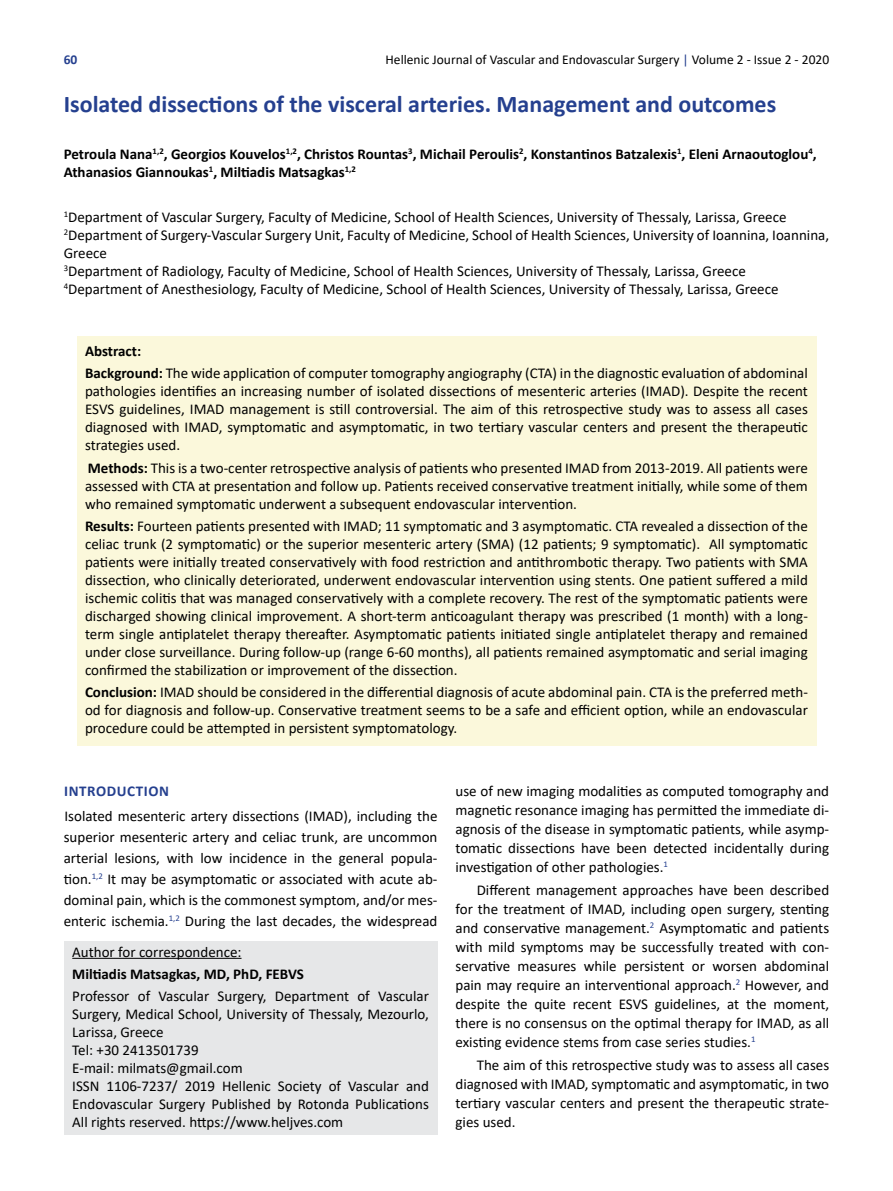
<style>
.page{position:relative;width:893px;height:1191px;background:#fff}
.page>*{position:absolute;margin:0;border:0;box-sizing:border-box;transform-origin:0 0}
.t1{font:700 24px "Calibri";color:#25408f}
.t2{font:15px/18px "Calibri";color:#000;text-align:justify}
.t3{font:700 15px/18px "Calibri";color:#000}
.t4{font:700 15px "Calibri";letter-spacing:.04em;color:#25408f}
.t5{font:13.5px "Calibri";color:#000}
.t6{font:700 13.5px "Calibri";color:#25408f}
.s1{color:#25408f}
.s2{font-weight:700}
</style>
<div class="page">
<div style="left:64px;top:941px;width:373px;height:23px;background:#e6e7e8"></div>
<hr style="left:72px;top:957px;width:170px;height:1px;background:#000">
<div style="left:64px;top:963px;width:373px;height:24px;background:#e6e7e8"></div>
<div style="left:64px;top:985px;width:373px;height:60px;background:#e6e7e8"></div>
<div style="left:64px;top:1039px;width:373px;height:24px;background:#e6e7e8"></div>
<div style="left:64px;top:1057px;width:373px;height:24px;background:#e6e7e8"></div>
<div style="left:64px;top:1075px;width:373px;height:60px;background:#e6e7e8"></div>
<div style="left:77px;top:336px;width:739px;height:32px;background:#fbf8db"></div>
<div style="left:77px;top:359px;width:739px;height:104px;background:#fbf8db"></div>
<div style="left:77px;top:453px;width:739px;height:68px;background:#fbf8db"></div>
<div style="left:77px;top:511px;width:739px;height:176px;background:#fbf8db"></div>
<div style="left:77px;top:677px;width:739px;height:68px;background:#fbf8db"></div>
<p class="t6" style="left:64px;top:50px;width:15px">60</p>
<p class="t5" style="left:386px;top:50px;width:445px">Hellenic Journal of Vascular and Endovascular Surgery <span class="s1">|</span> Volume 2 - Issue 2 - 2020</p>
<h1 class="t1" style="left:64px;top:87px;width:714px">Isolated dissections of the visceral arteries. Management and outcomes</h1>
<p class="t3" style="left:64px;top:145px;width:754px">Petroula Nana<sup>1,2</sup>, Georgios Kouvelos<sup>1,2</sup>, Christos Rountas<sup>3</sup>, Michail Peroulis<sup>2</sup>, Konstantinos Batzalexis<sup>1</sup>, Eleni Arnaoutoglou<sup>4</sup>,<br>Athanasios Giannoukas<sup>1</sup>, Miltiadis Matsagkas<sup>1,2</sup></p>
<p class="t2" style="left:64px;top:207px;width:767px;text-align:left"><sup>1</sup>Department of Vascular Surgery, Faculty of Medicine, School of Health Sciences, University of Thessaly, Larissa, Greece <sup>2</sup>Department of Surgery-Vascular Surgery Unit, Faculty of Medicine, School of Health Sciences, University of Ioannina, Ioannina, Greece<br><sup>3</sup>Department of Radiology, Faculty of Medicine, School of Health Sciences, University of Thessaly, Larissa, Greece<br><sup>4</sup>Department of Anesthesiology, Faculty of Medicine, School of Health Sciences, University of Thessaly, Larissa, Greece</p>
<p class="t2" style="left:85px;top:340px;width:724px;line-height:22.2px"><span class="s2">Abstract:<br>Background:</span> The wide application of computer tomography angiography (CTA) in the diagnostic evaluation of abdominal</p>
<p class="t2" style="left:85px;top:382px;width:724px">pathologies identifies an increasing number of isolated dissections of mesenteric arteries (IMAD). Despite the recent ESVS guidelines, IMAD management is still controversial. The aim of this retrospective study was to assess all cases diagnosed with IMAD, symptomatic and asymptomatic, in two tertiary vascular centers and present the therapeutic strategies used.</p>
<p class="t2" style="left:85px;top:458px;width:724px"><span class="s2">Methods:</span> This is a two-center retrospective analysis of patients who presented IMAD from 2013-2019. All patients were assessed with CTA at presentation and follow up. Patients received conservative treatment initially, while some of them who remained symptomatic underwent a subsequent endovascular intervention.</p>
<p class="t2" style="left:85px;top:516px;width:724px"><span class="s2">Results:</span> Fourteen patients presented with IMAD; 11 symptomatic and 3 asymptomatic. CTA revealed a dissection of the celiac trunk (2 symptomatic) or the superior mesenteric artery (SMA) (12 patients; 9 symptomatic). All symptomatic patients were initially treated conservatively with food restriction and antithrombotic therapy. Two patients with SMA dissection, who clinically deteriorated, underwent endovascular intervention using stents. One patient suffered a mild ischemic colitis that was managed conservatively with a complete recovery. The rest of the symptomatic patients were discharged showing clinical improvement. A short-term anticoagulant therapy was prescribed (1 month) with a long&shy;term single antiplatelet therapy thereafter. Asymptomatic patients initiated single antiplatelet therapy and remained under close surveillance. During follow-up (range 6-60 months), all patients remained asymptomatic and serial imaging confirmed the stabilization or improvement of the dissection.</p>
<p class="t2" style="left:85px;top:683px;width:724px"><span class="s2">Conclusion:</span> IMAD should be considered in the differential diagnosis of acute abdominal pain. CTA is the preferred meth&shy;od for diagnosis and follow-up. Conservative treatment seems to be a safe and efficient option, while an endovascular procedure could be attempted in persistent symptomatology.</p>
<p class="t4" style="left:64px;top:780px;width:106px">INTRODUCTION</p>
<p class="t2" style="left:64px;top:805px;width:375px;line-height:21px">Isolated mesenteric artery dissections (IMAD), including the superior mesenteric artery and celiac trunk, are uncommon arterial lesions, with low incidence in the general popula&shy;tion.<sup>1,2</sup> It may be asymptomatic or associated with acute ab&shy;dominal pain, which is the commonest symptom, and/or mes&shy;enteric ischemia.<sup>1,2</sup> During the last decades, the widespread</p>
<p class="t2" style="left:72px;top:942px;width:171px">Author for correspondence:</p>
<p class="t3" style="left:72px;top:964px;width:233px">Miltiadis Matsagkas, MD, PhD, FEBVS</p>
<p class="t2" style="left:72px;top:986px;width:358px;text-align:left">Professor of Vascular Surgery, Department of Vascular Surgery, Medical School, University of Thessaly, Mezourlo, Larissa, Greece<br>Tel: +30 2413501739<br>E-mail: milmats@gmail.com<br>ISSN 1106-7237/ 2019 Hellenic Society of Vascular and Endovascular Surgery Published by Rotonda Publications All rights reserved. https://www.heljves.com</p>
<p class="t2" style="left:455px;top:780px;width:375px;line-height:19px">use of new imaging modalities as computed tomography and magnetic resonance imaging has permitted the immediate di&shy;agnosis of the disease in symptomatic patients, while asymp&shy;tomatic dissections have been detected incidentally during investigation of other pathologies.<sup>1</sup></p>
<p class="t2" style="left:455px;top:880px;width:375px;line-height:19px;text-indent:21px">Different management approaches have been described for the treatment of IMAD, including open surgery, stenting and conservative management.<sup>2</sup> Asymptomatic and patients with mild symptoms may be successfully treated with con&shy;servative measures while persistent or worsen abdominal pain may require an interventional approach.<sup>2</sup> However, and despite the quite recent ESVS guidelines, at the moment, there is no consensus on the optimal therapy for IMAD, as all existing evidence stems from case series studies.<sup>1</sup></p>
<p class="t2" style="left:455px;top:1055px;width:375px;line-height:19px;text-indent:21px">The aim of this retrospective study was to assess all cases diagnosed with IMAD, symptomatic and asymptomatic, in two tertiary vascular centers and present the therapeutic strate&shy;gies used.</p>
</div>
